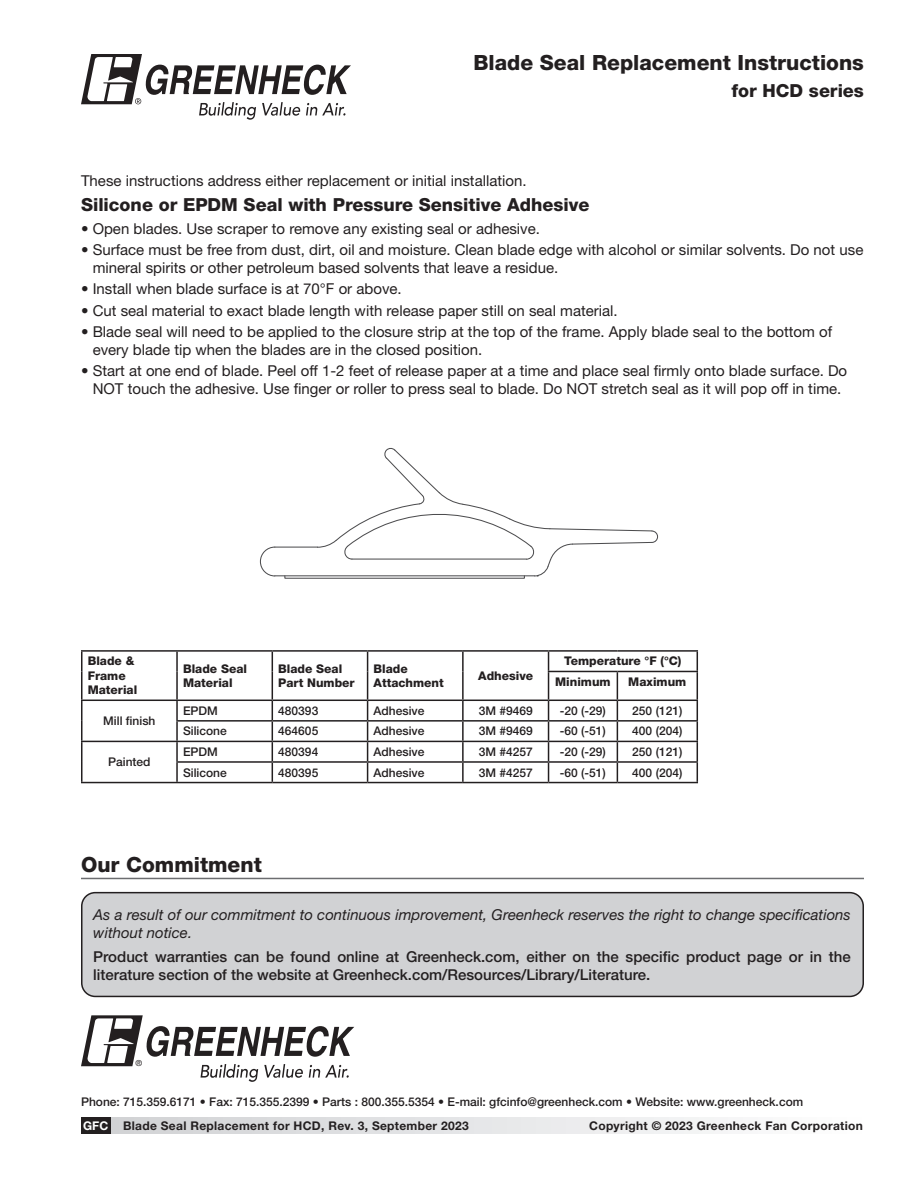
<style>
.page{position:relative;width:918px;height:1188px;background:#fff}
.page>*{position:absolute;margin:0;border:0;box-sizing:border-box;transform-origin:0 0}
.t1{font:800 21px "Helvetica Neue LT Std";color:#231f20}
.Subheading{font:800 18px "Helvetica Neue LT Std";color:#231f20}
.Text{font:15px/18px "Helvetica Neue LT Std";color:#231f20}
.t2{font:500 15px/18px "Helvetica Neue LT Std";color:#231f20}
.t3{font:italic 15px/18px "Helvetica Neue LT Std";color:#231f20}
.t4{font:500 12px "Helvetica Neue LT Std";color:#231f20}
.t5{font:800 12px/14.4px "Helvetica Neue LT Std";color:#231f20}
.t6{font:700 12px "Helvetica Neue LT Std";letter-spacing:.025em;color:#231f20}
.t7{font:8.25px "Helvetica";color:#231f20}
.s1{color:#fff}
</style>
<div class="page">
<hr style="left:81px;top:650px;width:96px;height:2px;background:#231f20">
<hr style="left:177px;top:650px;width:95px;height:2px;background:#231f20">
<svg style="left:176px;top:652px;width:2px;height:19px"></svg>
<hr style="left:272px;top:650px;width:96px;height:2px;background:#231f20">
<hr style="left:368px;top:650px;width:95px;height:2px;background:#231f20">
<hr style="left:463px;top:650px;width:86px;height:2px;background:#231f20">
<svg style="left:462px;top:652px;width:2px;height:19px"></svg>
<hr style="left:549px;top:650px;width:68px;height:2px;background:#231f20">
<hr style="left:617px;top:650px;width:81px;height:2px;background:#231f20">
<hr style="left:176px;top:671px;width:2px;height:29px;background:#231f20">
<hr style="left:462px;top:671px;width:2px;height:29px;background:#231f20">
<hr style="left:548px;top:671px;width:69px;height:1px;background:#231f20">
<hr style="left:617px;top:671px;width:81px;height:1px;background:#231f20">
<hr style="left:81px;top:700px;width:96px;height:1px;background:#231f20">
<hr style="left:177px;top:700px;width:95px;height:1px;background:#231f20">
<hr style="left:272px;top:700px;width:96px;height:1px;background:#231f20">
<hr style="left:368px;top:700px;width:95px;height:1px;background:#231f20">
<hr style="left:463px;top:700px;width:86px;height:1px;background:#231f20">
<hr style="left:549px;top:700px;width:68px;height:1px;background:#231f20">
<hr style="left:617px;top:700px;width:81px;height:1px;background:#231f20">
<hr style="left:176px;top:720px;width:96px;height:2px;background:#231f20">
<hr style="left:272px;top:720px;width:96px;height:2px;background:#231f20">
<hr style="left:368px;top:720px;width:95px;height:2px;background:#231f20">
<hr style="left:463px;top:720px;width:86px;height:2px;background:#231f20">
<hr style="left:549px;top:720px;width:68px;height:2px;background:#231f20">
<hr style="left:617px;top:720px;width:81px;height:2px;background:#231f20">
<hr style="left:81px;top:741px;width:96px;height:1px;background:#231f20">
<hr style="left:177px;top:741px;width:95px;height:1px;background:#231f20">
<hr style="left:272px;top:741px;width:96px;height:1px;background:#231f20">
<hr style="left:368px;top:741px;width:95px;height:1px;background:#231f20">
<hr style="left:463px;top:741px;width:86px;height:1px;background:#231f20">
<hr style="left:549px;top:741px;width:68px;height:1px;background:#231f20">
<hr style="left:617px;top:741px;width:81px;height:1px;background:#231f20">
<svg style="left:81px;top:652px;width:1px;height:130px"></svg>
<hr style="left:176px;top:761px;width:96px;height:2px;background:#231f20">
<svg style="left:176px;top:701px;width:2px;height:81px"></svg>
<hr style="left:272px;top:761px;width:96px;height:2px;background:#231f20">
<svg style="left:272px;top:652px;width:1px;height:130px"></svg>
<hr style="left:368px;top:761px;width:95px;height:2px;background:#231f20">
<svg style="left:367px;top:652px;width:1px;height:130px"></svg>
<hr style="left:463px;top:761px;width:86px;height:2px;background:#231f20">
<svg style="left:462px;top:701px;width:2px;height:81px"></svg>
<hr style="left:549px;top:761px;width:68px;height:2px;background:#231f20">
<svg style="left:548px;top:652px;width:1px;height:130px"></svg>
<hr style="left:617px;top:761px;width:81px;height:2px;background:#231f20">
<svg style="left:617px;top:672px;width:1px;height:110px"></svg>
<svg style="left:697px;top:652px;width:1px;height:130px"></svg>
<hr style="left:81px;top:782px;width:96px;height:1px;background:#231f20">
<hr style="left:177px;top:782px;width:95px;height:1px;background:#231f20">
<hr style="left:272px;top:782px;width:96px;height:1px;background:#231f20">
<hr style="left:368px;top:782px;width:95px;height:1px;background:#231f20">
<hr style="left:463px;top:782px;width:86px;height:1px;background:#231f20">
<hr style="left:549px;top:782px;width:68px;height:1px;background:#231f20">
<hr style="left:617px;top:782px;width:81px;height:1px;background:#231f20">
<div style="left:284px;top:575px;width:241px;height:4px;border:1px solid #4c4c4e"></div>
<hr style="left:275px;top:547px;width:43px;height:1px;background:#4c4c4e">
<svg style="left:259px;top:546px;width:17px;height:31px"></svg>
<hr style="left:275px;top:575px;width:259px;height:1px;background:#4c4c4e">
<svg style="left:316px;top:448px;width:343px;height:129px"></svg>
<div style="left:110px;top:1117px;width:754px;height:17px;background:linear-gradient(to right,#d0d1d4,#fefefe)"></div>
<div style="left:81px;top:1117px;width:30px;height:17px;background:#231f20"></div>
<svg style="left:81px;top:54px;width:270px;height:66px"></svg>
<div style="left:82px;top:893px;width:781px;height:103px;background:#d1d2d4;border-radius:13px"></div>
<div style="left:81px;top:892px;width:783px;height:105px;border:2px solid #231f20;border-radius:13px"></div>
<svg style="left:81px;top:1015px;width:273px;height:67px"></svg>
<hr style="left:81px;top:878px;width:783px;height:1px;background:#6c6d70">
<h1 class="t1" style="left:473px;top:51px;width:392px">Blade Seal Replacement Instructions</h1>
<p class="Subheading" style="left:732px;top:80px;width:134px">for HCD series</p>
<p class="Text" style="left:81px;top:171px;width:447px">These instructions address either replacement or initial installation.</p>
<p class="Subheading" style="left:81px;top:193px;width:510px">Silicone or EPDM Seal with Pressure Sensitive Adhesive</p>
<p class="Text" style="left:81px;top:219px;width:460px">• Open blades. Use scraper to remove any existing seal or adhesive.</p>
<p class="Text" style="left:93px;top:241px;width:772px;text-indent:-12px">• Surface must be free from dust, dirt, oil and moisture. Clean blade edge with alcohol or similar solvents. Do not use mineral spirits or other petroleum based solvents that leave a residue.</p>
<p class="Text" style="left:81px;top:280px;width:322px">• Install when blade surface is at 70°F or above.</p>
<p class="Text" style="left:81px;top:301px;width:538px">• Cut seal material to exact blade length with release paper still on seal material.</p>
<p class="Text" style="left:93px;top:322px;width:741px;text-indent:-12px">• Blade seal will need to be applied to the closure strip at the top of the frame. Apply blade seal to the bottom of every blade tip when the blades are in the closed position.</p>
<p class="Text" style="left:81px;top:362px;width:768px;text-align:center">• Start at one end of blade. Peel off 1-2 feet of release paper at a time and place seal firmly onto blade surface. Do<br>NOT touch the adhesive. Use finger or roller to press seal to blade. Do NOT stretch seal as it will pop off in time.</p>
<p class="t5" style="left:88px;top:654px;width:51px">Blade &amp;<br>Frame<br>Material</p>
<p class="t5" style="left:183px;top:661px;width:66px">Blade Seal<br>Material</p>
<p class="t5" style="left:278px;top:661px;width:78px">Blade Seal<br>Part Number</p>
<p class="t5" style="left:374px;top:661px;width:72px">Blade<br>Attachment</p>
<p class="t5" style="left:478px;top:668px;width:56px">Adhesive</p>
<p class="t5" style="left:564px;top:654px;width:119px">Temperature °F (°C)</p>
<p class="t5" style="left:555px;top:675px;width:57px">Minimum</p>
<p class="t5" style="left:628px;top:675px;width:60px">Maximum</p>
<p class="t4" style="left:103px;top:714px;width:54px">Mill finish</p>
<p class="t4" style="left:108px;top:755px;width:44px">Painted</p>
<p class="t4" style="left:183px;top:703px;width:36px">EPDM</p>
<p class="t4" style="left:278px;top:703px;width:42px">480393</p>
<p class="t4" style="left:374px;top:703px;width:52px">Adhesive</p>
<p class="t4" style="left:479px;top:703px;width:56px">3M #9469</p>
<p class="t4" style="left:560px;top:703px;width:48px">-20 (-29)</p>
<p class="t4" style="left:632px;top:703px;width:52px">250 (121)</p>
<p class="t4" style="left:183px;top:724px;width:45px">Silicone</p>
<p class="t4" style="left:278px;top:724px;width:42px">464605</p>
<p class="t4" style="left:374px;top:724px;width:52px">Adhesive</p>
<p class="t4" style="left:479px;top:724px;width:56px">3M #9469</p>
<p class="t4" style="left:560px;top:724px;width:48px">-60 (-51)</p>
<p class="t4" style="left:632px;top:724px;width:52px">400 (204)</p>
<p class="t4" style="left:183px;top:745px;width:36px">EPDM</p>
<p class="t4" style="left:278px;top:745px;width:42px">480394</p>
<p class="t4" style="left:374px;top:745px;width:52px">Adhesive</p>
<p class="t4" style="left:479px;top:745px;width:56px">3M #4257</p>
<p class="t4" style="left:560px;top:745px;width:48px">-20 (-29)</p>
<p class="t4" style="left:632px;top:745px;width:52px">250 (121)</p>
<p class="t4" style="left:183px;top:765px;width:45px">Silicone</p>
<p class="t4" style="left:278px;top:765px;width:42px">480395</p>
<p class="t4" style="left:374px;top:765px;width:52px">Adhesive</p>
<p class="t4" style="left:479px;top:765px;width:56px">3M #4257</p>
<p class="t4" style="left:560px;top:765px;width:48px">-60 (-51)</p>
<p class="t4" style="left:632px;top:765px;width:52px">400 (204)</p>
<h1 class="t1" style="left:81px;top:852px;width:182px">Our Commitment</h1>
<p class="t3" style="left:93px;top:906px;width:759px">As a result of our commitment to continuous improvement, Greenheck reserves the right to change specifications without notice.</p>
<p class="t2" style="left:93px;top:947px;width:759px">Product warranties can be found online at Greenheck.com, either on the specific product page or in the literature section of the website at Greenheck.com/Resources/Library/Literature.</p>
<p class="t7" style="left:136px;top:1058px;width:8px">®</p>
<p class="t4" style="left:81px;top:1095px;width:724px">Phone: 715.359.6171 • Fax: 715.355.2399 • Parts : 800.355.5354 • E-mail: gfcinfo@greenheck.com • Website: www.greenheck.com</p>
<p class="t6" style="left:83px;top:1118px;width:387px"><span class="s1">GFC</span> Blade Seal Replacement for HCD, Rev. 3, September 2023</p>
<p class="t6" style="left:589px;top:1118px;width:275px">Copyright © 2023 Greenheck Fan Corporation</p>
</div>
